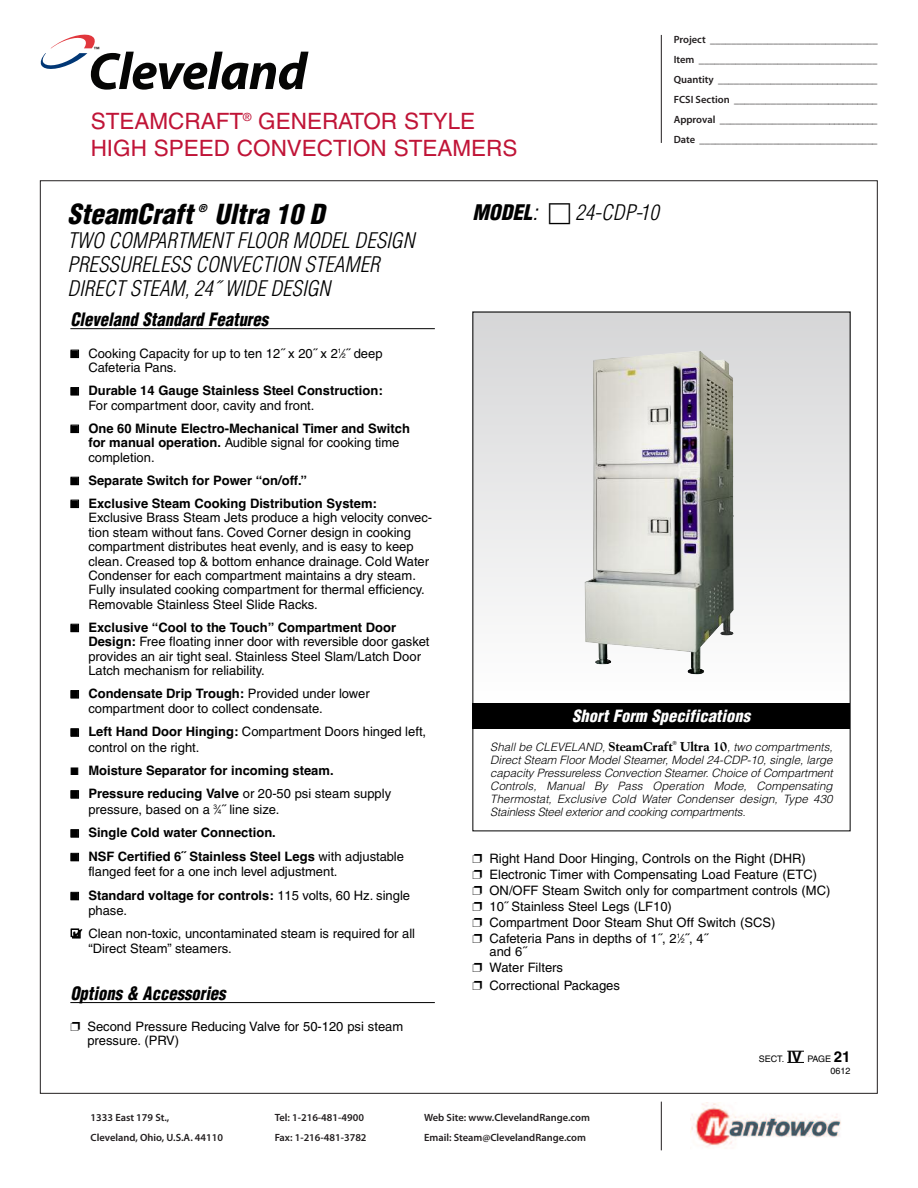
<style>
.page{position:relative;width:918px;height:1188px;background:#fff}
.page>*{position:absolute;margin:0;border:0;box-sizing:border-box;transform-origin:0 0}
.t1{font:italic 700 52.65px "Myriad Pro";letter-spacing:-.02em;color:#050504}
.t2{font:italic 900 condensed 27px "Helvetica";letter-spacing:.005em;color:#000}
.t3{font:22.5px/27px "Helvetica";color:#c01437}
.t4{font:italic 300 condensed 21px/24px "Helvetica";letter-spacing:.005em;color:#000}
.t5{font:italic 900 condensed 21px "Helvetica";letter-spacing:.005em;color:#000}
.t6{font:italic 900 condensed 18px "Helvetica";letter-spacing:.005em;color:#000;scale:.92 1}
.t7{font:italic 900 condensed 16.5px "Helvetica";letter-spacing:.005em;color:#fff}
.t8{font:13.05px/14.4px "Helvetica";color:#000}
.t9{font:700 13.05px/14.4px "Helvetica";color:#000}
.t10{font:italic 300 11.55px/13px "Helvetica";letter-spacing:-.015em;color:#000;text-align:justify}
.t11{font:italic 300 11.55px "Helvetica";letter-spacing:.005em;color:#000}
.t12{font:600 10.5px/20px "Myriad Pro";color:#231f20}
.t13{font:italic 900 condensed 10.5px "Helvetica";color:#000}
.t14{font:9px/12px "Helvetica";color:#000;text-align:right}
.t15{font:700 5.85px "Helvetica";color:#231f20}
.s1{font-size:6.45px}
.s2{font-weight:400}
.s3{font-weight:700}
.s4{font-family:"Goudy";font-weight:800;font-style:normal;font-size:13.05px}
.s5{font-weight:700;font-size:15px}
</style>
<div class="page">
<div style="left:472px;top:312px;width:378px;height:389px;background:linear-gradient(to bottom,#d6d6d7,#fefefe)"></div>
<svg style="left:40px;top:35px;width:55px;height:34px"></svg>
<hr style="left:661px;top:35px;width:1px;height:108px;background:#231f20">
<hr style="left:661px;top:1102px;width:1px;height:48px;background:#231f20">
<img style="left:691px;top:1103px;width:150px;height:46px">
<hr style="left:70px;top:328px;width:365px;height:1px;background:#000">
<hr style="left:70px;top:1002px;width:365px;height:1px;background:#000">
<img style="left:584px;top:351px;width:150px;height:323px">
<div style="left:472px;top:703px;width:378px;height:26px;background:#000"></div>
<svg style="left:787px;top:1051px;width:17px;height:1px"></svg>
<svg style="left:787px;top:1062px;width:17px;height:1px"></svg>
<p class="t15" style="left:94px;top:46px;width:7px">™</p>
<p class="t12" style="left:674px;top:31px;width:205px;text-align:justify">Project ________________________________ Item __________________________________ Quantity _______________________________ FCSI Section ____________________________ Approval _______________________________ Date __________________________________</p>
<h1 class="t1" style="left:88px;top:52px;width:220px">Cleveland</h1>
<h3 class="t3" style="left:91px;top:110px;width:428px">STEAMCRAFT<sup>®</sup> GENERATOR STYLE<br>HIGH SPEED CONVECTION STEAMERS</h3>
<h2 class="t2" style="left:68px;top:199px;width:127px">SteamCraft</h2>
<p class="t13" style="left:198px;top:202px;width:10px">®</p>
<h2 class="t2" style="left:214px;top:199px;width:112px">Ultra 10 D</h2>
<h3 class="t4" style="left:68px;top:228px;width:348px">TWO COMPARTMENT FLOOR MODEL DESIGN<br>PRESSURELESS CONVECTION STEAMER<br>DIRECT STEAM, 24˝ WIDE DESIGN</h3>
<h3 class="t6" style="left:70px;top:310px;width:217px">Cleveland Standard Features</h3>
<p class="t8" style="left:88px;top:347px;width:296px;text-indent:-18px">■ Cooking Capacity for up to ten 12˝ x 20˝ x 2<sup>1</sup>⁄<span class="s1">2</span>˝ deep<br>Cafeteria Pans.</p>
<p class="t9" style="left:88px;top:384px;width:296px;text-indent:-18px">■ Durable 14 Gauge Stainless Steel Construction:<br><span class="s2">For compartment door, cavity and front.</span></p>
<p class="t9" style="left:88px;top:421px;width:323px;text-indent:-18px">■ One 60 Minute Electro-Mechanical Timer and Switch for manual operation. <span class="s2">Audible signal for cooking time completion.</span></p>
<p class="t9" style="left:71px;top:473px;width:238px">■ Separate Switch for Power “on/off.”</p>
<p class="t8" style="left:88px;top:497px;width:345px;text-indent:-18px">■ <span class="s3">Exclusive Steam Cooking Distribution System:<br></span>Exclusive Brass Steam Jets produce a high velocity convec&shy;tion steam without fans. Coved Corner design in cooking compartment distributes heat evenly, and is easy to keep clean. Creased top &amp; bottom enhance drainage. Cold Water Condenser for each compartment maintains a dry steam.<br>Fully insulated cooking compartment for thermal efficiency.<br>Removable Stainless Steel Slide Racks.</p>
<p class="t8" style="left:88px;top:621px;width:343px;text-indent:-18px">■ <span class="s3">Exclusive “Cool to the Touch” Compartment Door Design:</span> Free floating inner door with reversible door gasket provides an air tight seal. Stainless Steel Slam/Latch Door Latch mechanism for reliability.</p>
<p class="t8" style="left:88px;top:688px;width:283px;text-indent:-18px">■ <span class="s3">Condensate Drip Trough:</span> Provided under lower compartment door to collect condensate.</p>
<p class="t8" style="left:88px;top:726px;width:339px;line-height:15.1px;text-indent:-18px">■ <span class="s3">Left Hand Door Hinging:</span> Compartment Doors hinged left, control on the right.</p>
<p class="t9" style="left:70px;top:763px;width:265px">■ Moisture Separator for incoming steam.</p>
<p class="t8" style="left:88px;top:788px;width:304px;line-height:15.1px;text-indent:-18px">■ <span class="s3">Pressure reducing Valve</span> or 20-50 psi steam supply pressure, based on a <sup>3</sup>⁄<span class="s1">4</span>˝ line size.</p>
<p class="t9" style="left:71px;top:826px;width:207px">■ Single Cold water Connection.</p>
<p class="t8" style="left:88px;top:850px;width:317px;line-height:15.1px;text-indent:-18px">■ <span class="s3">NSF Certified 6˝ Stainless Steel Legs</span> with adjustable flanged feet for a one inch level adjustment.</p>
<p class="t9" style="left:88px;top:888px;width:323px;line-height:15.1px;text-indent:-18px">■ Standard voltage for controls: <span class="s2">115 volts, 60 Hz. single phase.</span></p>
<p class="t8" style="left:88px;top:928px;width:328px;text-indent:-18px">❏ Clean non-toxic, uncontaminated steam is required for all “Direct Steam” steamers.</p>
<h3 class="t6" style="left:70px;top:984px;width:170px">Options &amp; Accessories</h3>
<p class="t8" style="left:87px;top:1021px;width:317px;line-height:13.6px;text-indent:-17px">❐ Second Pressure Reducing Valve for 50-120 psi steam pressure. (PRV)</p>
<h3 class="t5" style="left:472px;top:201px;width:67px">MODEL<span class="s2">:</span></h3>
<h3 class="t4" style="left:575px;top:201px;width:85px">24-CDP-10</h3>
<p class="t7" style="left:572px;top:707px;width:179px">Short Form Specifications</p>
<p class="t10" style="left:490px;top:740px;width:344px;text-indent:190px"><span class="s4">Ultra 10</span>, two compartments, Direct Steam Floor Model Steamer, Model 24-CDP-10, single, large capacity Pressureless Convection Steamer. Choice of Compartment Controls, Manual By Pass Operation Mode, Compensating Thermostat, Exclusive Cold Water Condenser design, Type 430<br>Stainless Steel exterior and cooking compartments.</p>
<p class="t8" style="left:472px;top:852px;width:359px;line-height:15.9px">❐ Right Hand Door Hinging, Controls on the Right (DHR)<br>❐ Electronic Timer with Compensating Load Feature (ETC)<br>❐ ON/OFF Steam Switch only for compartment controls (MC) ❐ 10˝ Stainless Steel Legs (LF10)<br>❐ Compartment Door Steam Shut Off Switch (SCS)<br>❐ Cafeteria Pans in depths of 1˝, 2<sup>1</sup>⁄<span class="s1">2</span>˝, 4˝</p>
<p class="t8" style="left:472px;top:945px;width:92px;line-height:15.9px;text-indent:17px">and 6˝<br>❐ Water Filters</p>
<p class="t8" style="left:473px;top:980px;width:149px">❐ Correctional Packages</p>
<p class="t11" style="left:490px;top:740px;width:184px">Shall be CLEVELAND, <span class="s4">SteamCraft</span></p>
<p class="t14" style="left:759px;top:1054px;width:93px">SECT. <span class="s5">IV</span> PAGE <span class="s5">21<br></span>0612</p>
<p class="t12" style="left:91px;top:1108px;width:134px">1333 East 179 St.,<br>Cleveland, Ohio, U.S.A. 44110</p>
<p class="t12" style="left:275px;top:1108px;width:93px">Tel: 1-216-481-4900<br>Fax: 1-216-481-3782</p>
<p class="t12" style="left:424px;top:1108px;width:167px">Web Site: www.ClevelandRange.com<br>Email: Steam@ClevelandRange.com</p>
</div>
